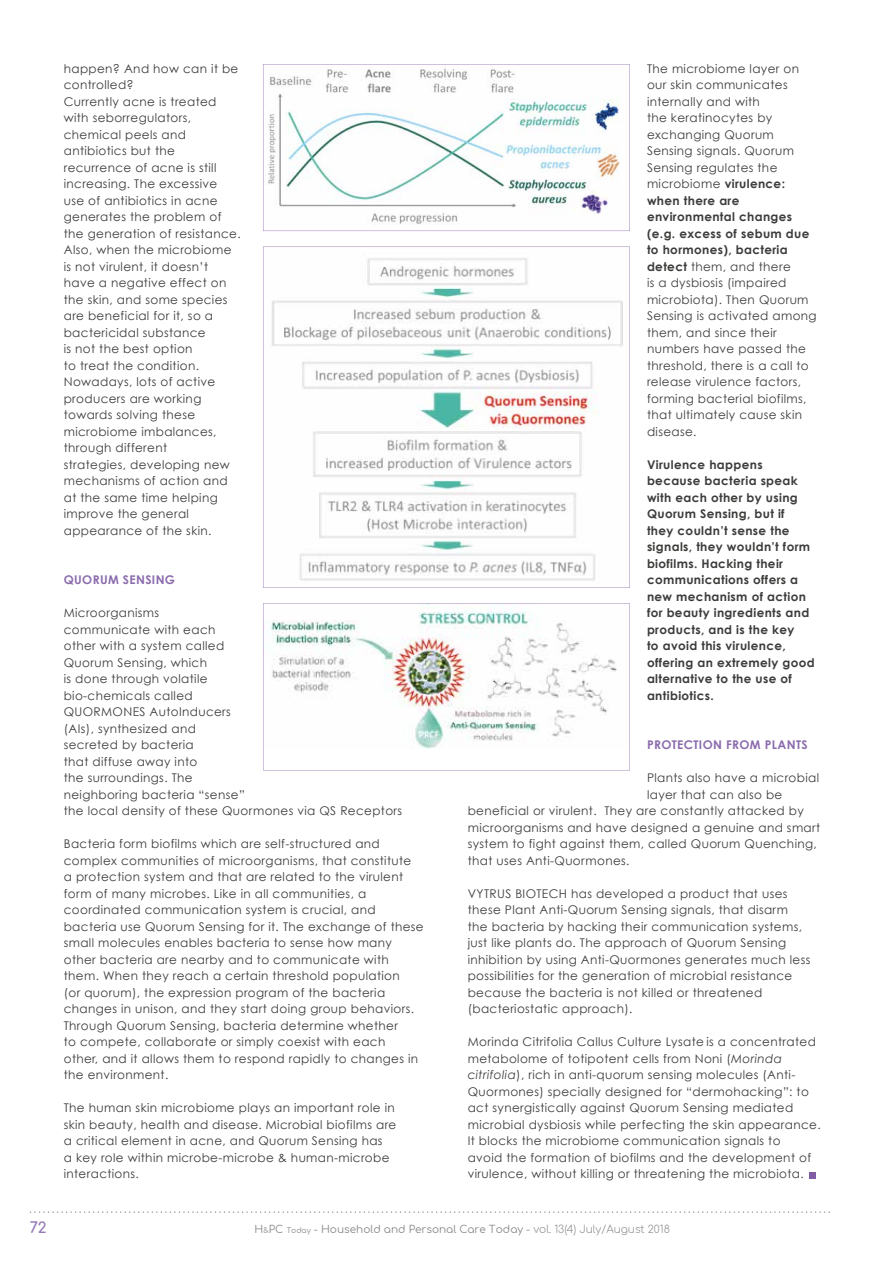
<style>
.page{position:relative;width:893px;height:1263px;background:#fff}
.page>*{position:absolute;margin:0;border:0;box-sizing:border-box;transform-origin:0 0}
.t1{font:700 15px "Comfortaa";color:#977bb7}
.t2{font:12px/16.5px "Century Gothic";letter-spacing:.03em;color:#3c3c3b}
.t3{font:700 12px/16.5px "Century Gothic";letter-spacing:.03em;color:#3c3c3b}
.t4{font:700 12px "Century Gothic";letter-spacing:.03em;color:#8b6cad}
.t5{font:10.5px "Comfortaa";color:#878787}
.s1{font-weight:700}
.s2{font-style:italic}
.s3{font-size:7.5px}
.s4{font-weight:300}
</style>
<div class="page">
<svg style="left:30px;top:1211px;width:800px;height:2px"></svg>
<svg style="left:263px;top:64px;width:367px;height:167px"></svg>
<svg style="left:263px;top:247px;width:367px;height:341px"></svg>
<svg style="left:263px;top:603px;width:367px;height:167px"></svg>
<svg style="left:809px;top:1172px;width:6px;height:6px"></svg>
<p class="t2" style="left:64px;top:60px;width:178px">happen? And how can it be controlled?<br>Currently acne is treated with seborregulators, chemical peels and antibiotics but the recurrence of acne is still increasing. The excessive use of antibiotics in acne generates the problem of the generation of resistance.<br>Also, when the microbiome is not virulent, it doesn’t have a negative effect on the skin, and some species are beneficial for it, so a bactericidal substance<br>is not the best option<br>to treat the condition.<br>Nowadays, lots of active producers are working towards solving these microbiome imbalances, through different<br>strategies, developing new mechanisms of action and at the same time helping improve the general appearance of the skin.</p>
<p class="t4" style="left:64px;top:572px;width:113px">QUORUM SENSING</p>
<p class="t2" style="left:64px;top:605px;width:340px">Microorganisms<br>communicate with each<br>other with a system called<br>Quorum Sensing, which<br>is done through volatile<br>bio-chemicals called<br>QUORMONES AutoInducers<br>(AIs), synthesized and<br>secreted by bacteria<br>that diffuse away into<br>the surroundings. The<br>neighboring bacteria “sense”<br>the local density of these Quormones via QS Receptors</p>
<p class="t2" style="left:64px;top:836px;width:361px">Bacteria form biofilms which are self-structured and complex communities of microorganisms, that constitute<br>a protection system and that are related to the virulent form of many microbes. Like in all communities, a coordinated communication system is crucial, and bacteria use Quorum Sensing for it. The exchange of these small molecules enables bacteria to sense how many other bacteria are nearby and to communicate with them. When they reach a certain threshold population<br>(or quorum), the expression program of the bacteria changes in unison, and they start doing group behaviors.<br>Through Quorum Sensing, bacteria determine whether<br>to compete, collaborate or simply coexist with each<br>other, and it allows them to respond rapidly to changes in the environment.</p>
<p class="t2" style="left:64px;top:1100px;width:334px">The human skin microbiome plays an important role in skin beauty, health and disease. Microbial biofilms are a critical element in acne, and Quorum Sensing has<br>a key role within microbe-microbe &amp; human-microbe interactions.</p>
<p class="t2" style="left:647px;top:60px;width:171px">The microbiome layer on our skin communicates internally and with<br>the keratinocytes by exchanging Quorum<br>Sensing signals. Quorum<br>Sensing regulates the microbiome <span class="s1">virulence: when there are environmental changes (e.g. excess of sebum due to hormones), bacteria detect</span> them, and there<br>is a dysbiosis (impaired microbiota). Then Quorum<br>Sensing is activated among them, and since their numbers have passed the threshold, there is a call to release virulence factors, forming bacterial biofilms, that ultimately cause skin disease.</p>
<p class="t3" style="left:647px;top:456px;width:169px">Virulence happens because bacteria speak with each other by using<br>Quorum Sensing, but if<br>they couldn’t sense the signals, they wouldn’t form biofilms. Hacking their communications offers a new mechanism of action for beauty ingredients and products, and is the key<br>to avoid this virulence, offering an extremely good alternative to the use of antibiotics.</p>
<p class="t4" style="left:647px;top:737px;width:162px">PROTECTION FROM PLANTS</p>
<p class="t2" style="left:647px;top:770px;width:174px">Plants also have a microbial</p>
<p class="t2" style="left:647px;top:786px;width:137px">layer that can also be</p>
<p class="t2" style="left:468px;top:803px;width:338px">beneficial or virulent. They are constantly attacked by</p>
<p class="t2" style="left:468px;top:819px;width:354px">microorganisms and have designed a genuine and smart</p>
<p class="t2" style="left:468px;top:836px;width:351px">system to fight against them, called Quorum Quenching,</p>
<p class="t2" style="left:468px;top:852px;width:163px">that uses Anti-Quormones.</p>
<p class="t2" style="left:468px;top:885px;width:344px">VYTRUS BIOTECH has developed a product that uses these Plant Anti-Quorum Sensing signals, that disarm the bacteria by hacking their communication systems, just like plants do. The approach of Quorum Sensing inhibition by using Anti-Quormones generates much less possibilities for the generation of microbial resistance because the bacteria is not killed or threatened (bacteriostatic approach).</p>
<p class="t2" style="left:468px;top:1034px;width:354px">Morinda Citrifolia Callus Culture Lysate is a concentrated metabolome of totipotent cells from Noni (<span class="s2">Morinda citrifolia</span>), rich in anti-quorum sensing molecules (Anti-Quormones) specially designed for “dermohacking”: to act synergistically against Quorum Sensing mediated microbial dysbiosis while perfecting the skin appearance.<br>It blocks the microbiome communication signals to<br>avoid the formation of biofilms and the development of virulence, without killing or threatening the microbiota.</p>
<p class="t1" style="left:30px;top:1214px;width:19px">72</p>
<p class="t5" style="left:254px;top:1220px;width:417px">H<span class="s3">&amp;</span>PC <span class="s3">Today</span> - Household and Personal Care Today - <span class="s4">vol. 13(4) July/August 2018</span></p>
</div>
